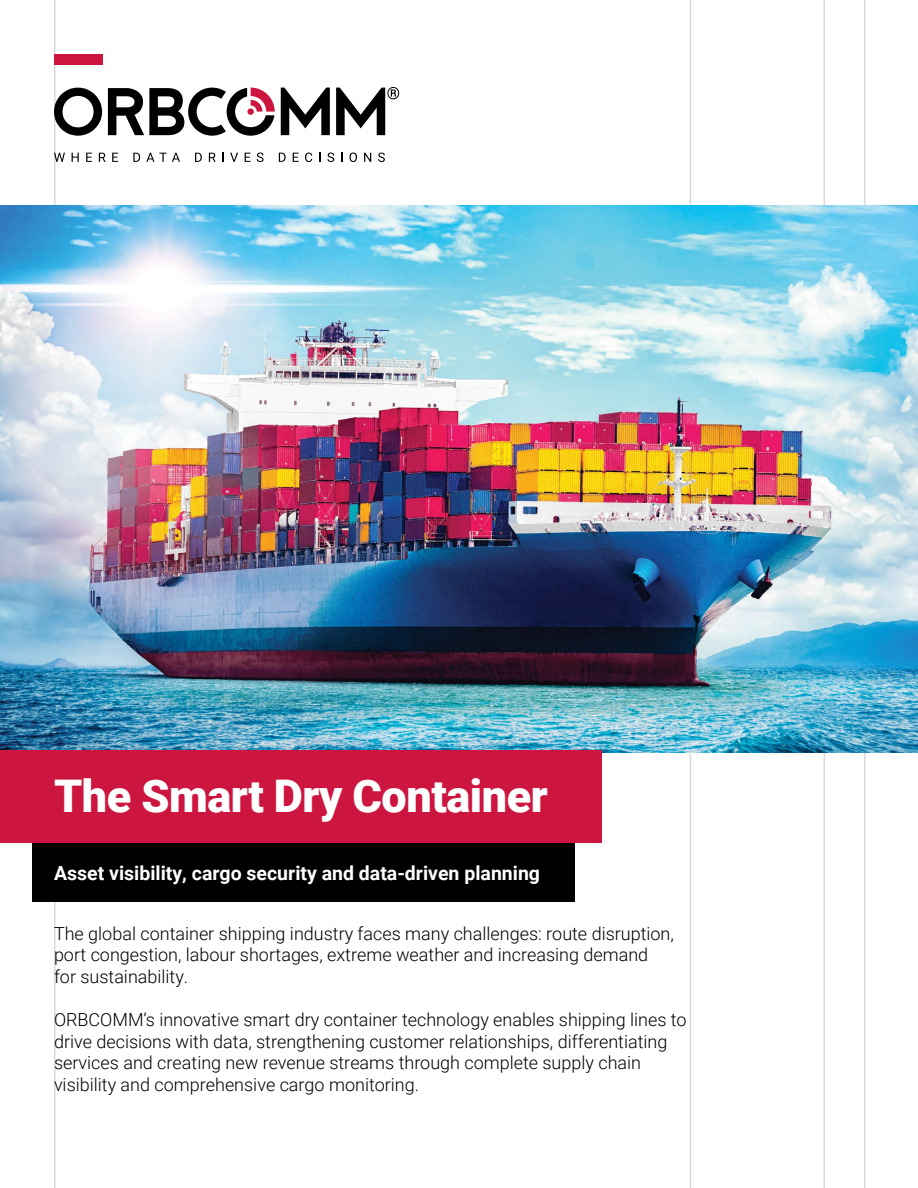
<style>
.page{position:relative;width:918px;height:1188px;background:#fff}
.page>*{position:absolute;margin:0;border:0;box-sizing:border-box;transform-origin:0 0}
.t1{font:900 45px "Roboto";letter-spacing:-.01em;color:#fff}
.t2{font:700 19.5px "Roboto";color:#fff}
.t3{font:300 18px/21.6px "Roboto";color:#000}
</style>
<div class="page">
<hr style="left:54px;top:0;width:2px;height:1188px;background:#000">
<hr style="left:864px;top:0;width:2px;height:1188px;background:#000">
<hr style="left:690px;top:0;width:1px;height:1188px;background:#000">
<hr style="left:824px;top:0;width:1px;height:1188px;background:#000">
<div style="left:54px;top:54px;width:48px;height:10px;background:#cd163f"></div>
<svg style="left:281px;top:88px;width:49px;height:47px"></svg>
<svg style="left:54px;top:87px;width:48px;height:49px"></svg>
<svg style="left:108px;top:88px;width:167px;height:48px"></svg>
<svg style="left:336px;top:87px;width:63px;height:48px"></svg>
<svg style="left:54px;top:153px;width:11px;height:9px"></svg>
<svg style="left:72px;top:153px;width:7px;height:9px"></svg>
<svg style="left:86px;top:153px;width:6px;height:9px"></svg>
<svg style="left:99px;top:153px;width:7px;height:9px"></svg>
<svg style="left:112px;top:153px;width:6px;height:9px"></svg>
<svg style="left:133px;top:153px;width:7px;height:9px"></svg>
<svg style="left:146px;top:153px;width:34px;height:9px"></svg>
<svg style="left:195px;top:153px;width:7px;height:9px"></svg>
<svg style="left:209px;top:153px;width:7px;height:9px"></svg>
<svg style="left:222px;top:153px;width:2px;height:9px"></svg>
<svg style="left:230px;top:153px;width:8px;height:9px"></svg>
<svg style="left:245px;top:153px;width:6px;height:9px"></svg>
<svg style="left:257px;top:153px;width:7px;height:9px"></svg>
<svg style="left:279px;top:153px;width:7px;height:9px"></svg>
<svg style="left:293px;top:153px;width:6px;height:9px"></svg>
<svg style="left:305px;top:153px;width:7px;height:9px"></svg>
<svg style="left:327px;top:153px;width:7px;height:9px"></svg>
<svg style="left:349px;top:153px;width:8px;height:9px"></svg>
<svg style="left:364px;top:153px;width:7px;height:9px"></svg>
<svg style="left:378px;top:153px;width:7px;height:9px"></svg>
<img style="left:0;top:205px;width:918px;height:547px">
<div style="left:33px;top:843px;width:542px;height:59px;background:#000"></div>
<div style="left:0;top:750px;width:602px;height:93px;background:#cd163f"></div>
<h1 class="t1" style="left:54px;top:765px;width:495px">The Smart Dry Container</h1>
<p class="t2" style="left:54px;top:859px;width:488px">Asset visibility, cargo security and data-driven planning</p>
<p class="t3" style="left:54px;top:922px;width:621px">The global container shipping industry faces many challenges: route disruption, port congestion, labour shortages, extreme weather and increasing demand for sustainability.</p>
<p class="t3" style="left:54px;top:1008px;width:634px">ORBCOMM’s innovative smart dry container technology enables shipping lines to drive decisions with data, strengthening customer relationships, differentiating services and creating new revenue streams through complete supply chain visibility and comprehensive cargo monitoring.</p>
</div>
